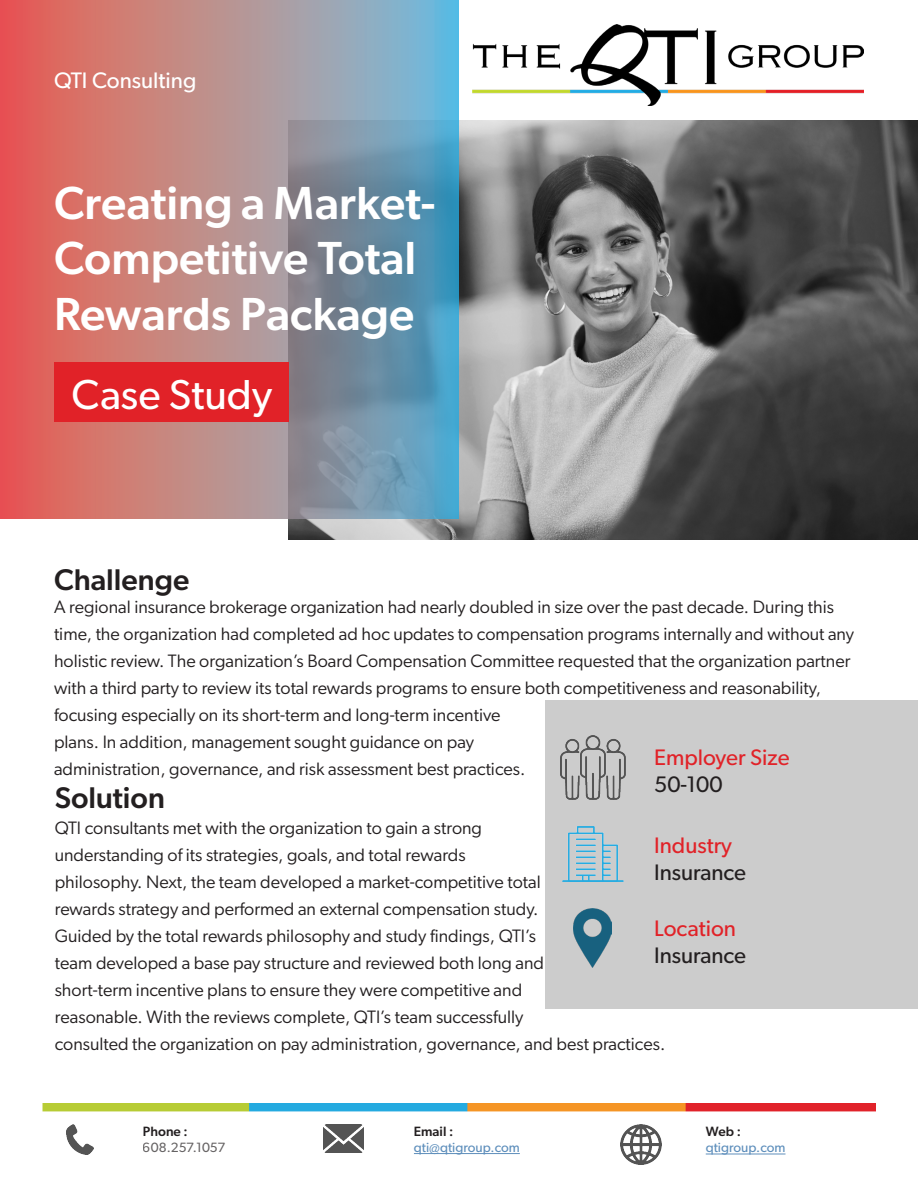
<style>
.page{position:relative;width:918px;height:1188px;background:#fff}
.page>*{position:absolute;margin:0;border:0;box-sizing:border-box;transform-origin:0 0}
.t1{font:500 46.5px/55.8px "Gibson";color:#fff}
.t2{font:42px "Gibson";color:#fff}
.t3{font:500 30px "Gibson";color:#231f20}
.t4{font:22.5px "Gibson";color:#e12228}
.t5{font:22.5px "Gibson";color:#231f20}
.t6{font:22.5px "Gibson";color:#fff}
.t7{font:18px/27px "Gibson";color:#231f20}
.t8{font:13.5px "Gibson";color:#175d9e}
.t9{font:500 13.5px "Gibson";color:#231f20}
.t10{font:13.5px "Gibson";color:#231f20}
</style>
<div class="page">
<img style="left:289px;top:120px;width:629px;height:420px">
<svg style="left:1px;top:1px;width:457px;height:517px;background:#a8878d"></svg>
<hr style="left:414px;top:1153px;width:106px;height:1px;background:#175d9e">
<hr style="left:706px;top:1154px;width:80px;height:1px;background:#175d9e">
<img style="left:42px;top:1103px;width:834px;height:9px">
<img style="left:66px;top:1124px;width:28px;height:30px">
<img style="left:323px;top:1124px;width:41px;height:29px">
<img style="left:620px;top:1124px;width:41px;height:41px">
<img style="left:472px;top:24px;width:391px;height:81px">
<div style="left:55px;top:363px;width:234px;height:59px;background:#e12228"></div>
<div style="left:545px;top:700px;width:373px;height:308px;background:#ccc"></div>
<img style="left:560px;top:736px;width:65px;height:64px">
<img style="left:562px;top:826px;width:61px;height:56px">
<img style="left:574px;top:908px;width:38px;height:59px">
<p class="t6" style="left:54px;top:67px;width:144px">QTI Consulting</p>
<p class="t1" style="left:54px;top:174px;width:383px">Creating a Market-<br>Competitive Total<br>Rewards Package</p>
<p class="t2" style="left:71px;top:369px;width:202px">Case Study</p>
<p class="t3" style="left:54px;top:562px;width:137px">Challenge</p>
<p class="t7" style="left:54px;top:593px;width:802px">A regional insurance brokerage organization had nearly doubled in size over the past decade. During this time, the organization had completed ad hoc updates to compensation programs internally and without any holistic review. The organization’s Board Compensation Committee requested that the organization partner with a third party to review its total rewards programs to ensure both competitiveness and reasonability, focusing especially on its short-term and long-term incentive<br>plans. In addition, management sought guidance on pay<br>administration, governance, and risk assessment best practices.</p>
<p class="t4" style="left:654px;top:744px;width:137px">Employer Size</p>
<p class="t5" style="left:654px;top:771px;width:70px">50-100</p>
<p class="t3" style="left:55px;top:779px;width:112px">Solution</p>
<p class="t7" style="left:55px;top:814px;width:612px">QTI consultants met with the organization to gain a strong<br>understanding of its strategies, goals, and total rewards<br>philosophy. Next, the team developed a market-competitive total<br>rewards strategy and performed an external compensation study.<br>Guided by the total rewards philosophy and study findings, QTI’s<br>team developed a base pay structure and reviewed both long and<br>short-term incentive plans to ensure they were competitive and<br>reasonable. With the reviews complete, QTI’s team successfully<br>consulted the organization on pay administration, governance, and best practices.</p>
<p class="t4" style="left:654px;top:831px;width:79px">Industry</p>
<p class="t5" style="left:654px;top:858px;width:94px">Insurance</p>
<p class="t4" style="left:654px;top:915px;width:83px">Location</p>
<p class="t5" style="left:654px;top:942px;width:94px">Insurance</p>
<p class="t9" style="left:143px;top:1123px;width:46px">Phone :</p>
<p class="t10" style="left:143px;top:1140px;width:84px">608.257.1057</p>
<p class="t9" style="left:414px;top:1123px;width:41px">Email :</p>
<p class="t8" style="left:414px;top:1139px;width:107px">qti@qtigroup.com</p>
<p class="t9" style="left:706px;top:1123px;width:37px">Web :</p>
<p class="t8" style="left:706px;top:1140px;width:81px">qtigroup.com</p>
</div>
